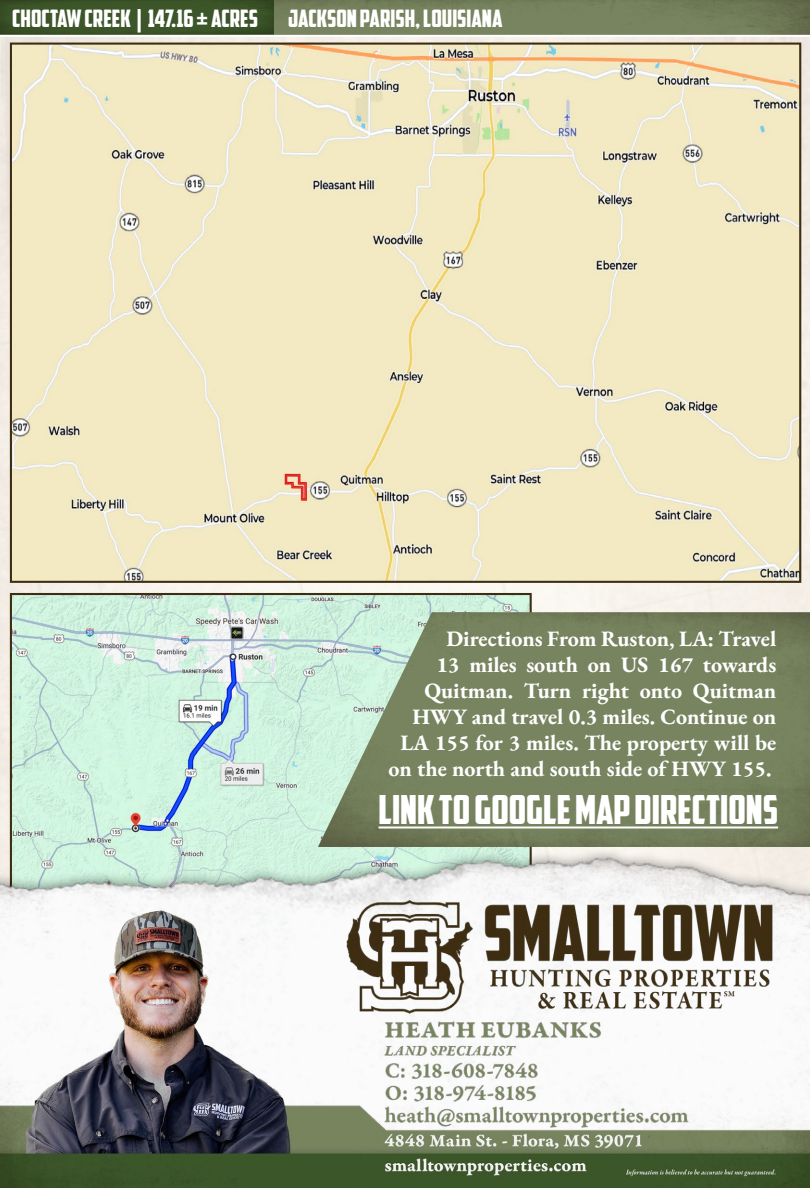
<style>
.page{position:relative;width:810px;height:1188px;background:#fff}
.page>*{position:absolute;margin:0;border:0;box-sizing:border-box;transform-origin:0 0}
.t1{font:40px "American Captain";color:#fff}
.t2{font:24px "American Captain";color:#fff}
.t3{font:22px/26px "EB Garamond";color:#fff;text-align:right}
</style>
<div class="page">
<img style="left:0;top:37px;width:810px;height:770px">
<img style="left:273px;top:0;width:537px;height:35px">
<div style="left:0;top:0;width:273px;height:35px;background:#3c5629"></div>
<img style="left:13px;top:46px;width:785px;height:534px">
<img style="left:13px;top:596px;width:516px;height:211px">
<img style="left:318px;top:612px;width:492px;height:195px">
<img style="left:0;top:807px;width:810px;height:93px">
<img style="left:0;top:900px;width:810px;height:288px">
<p class="t2" style="left:12px;top:4px;width:247px">CHOCTAW CREEK | 147.16 ± ACRES</p>
<p class="t2" style="left:288px;top:4px;width:216px">JACKSON PARISH, LOUISIANA</p>
<p class="t3" style="left:388px;top:626px;width:390px">Directions From Ruston, LA: Travel<br>13 miles south on US 167 towards Quitman. Turn right onto Quitman HWY and travel 0.3 miles. Continue on LA 155 for 3 miles. The property will be on the north and south side of HWY 155.</p>
<h1 class="t1" style="left:379px;top:785px;width:401px">LINK TO GOOGLE MAP DIRECTIONS</h1>
</div>
